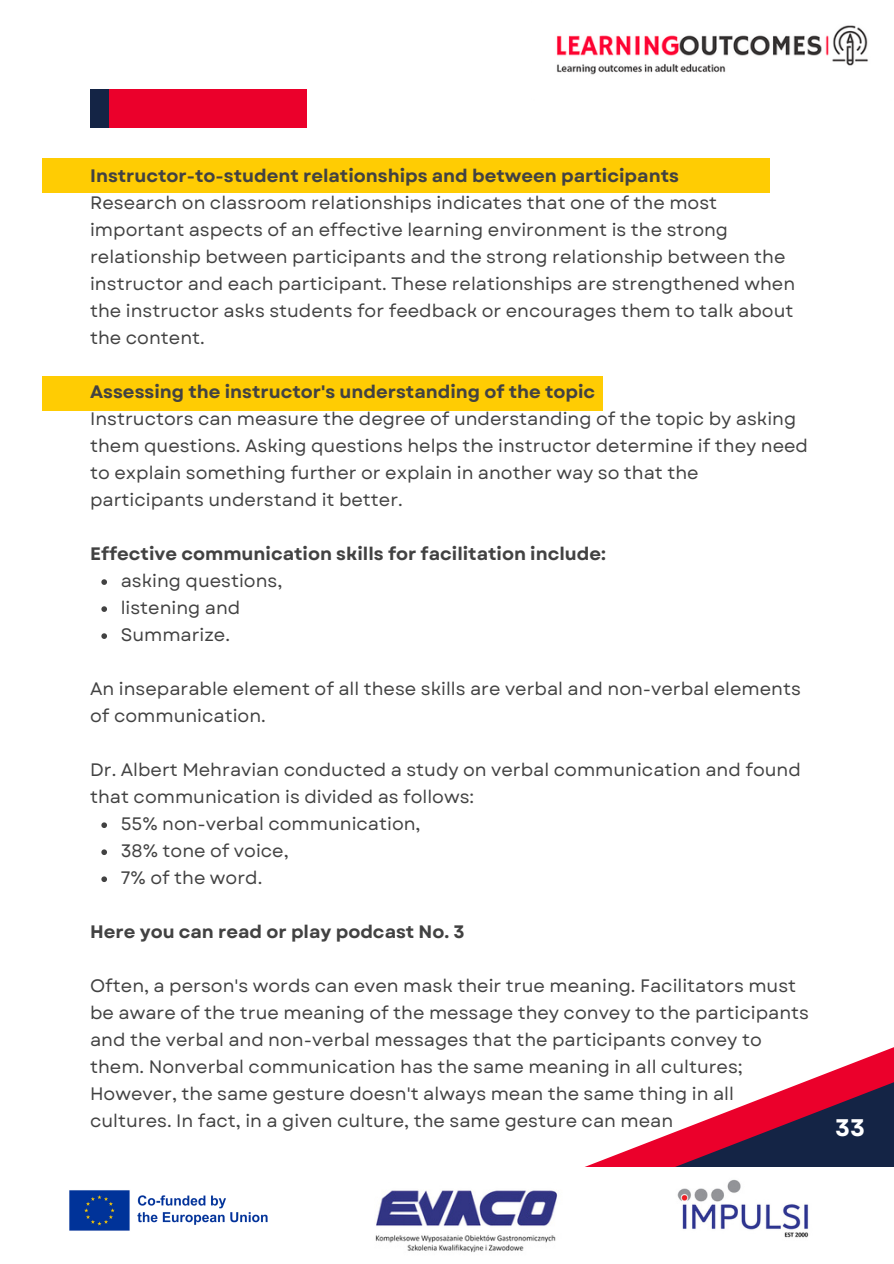
<style>
.page{position:relative;width:894px;height:1264px;background:#fff}
.page>*{position:absolute;margin:0;border:0;box-sizing:border-box;transform-origin:0 0}
.t1{font:700 24px "Garet";color:#fff}
.t2{font:18px/27px "Garet";color:#424242}
.t3{font:700 18px "Garet";color:#424242}
</style>
<div class="page">
<div style="left:90px;top:89px;width:25px;height:39px;background:#142445"></div>
<div style="left:109px;top:89px;width:198px;height:39px;background:#eb002b"></div>
<svg style="left:677px;top:1047px;width:216px;height:84px"></svg>
<svg style="left:585px;top:1131px;width:308px;height:36px;background:#763a59"></svg>
<img style="left:375px;top:1190px;width:183px;height:62px">
<img style="left:677px;top:1179px;width:132px;height:59px">
<div style="left:42px;top:159px;width:727px;height:34px;background:#ffcc03"></div>
<div style="left:42px;top:377px;width:560px;height:34px;background:#ffcc03"></div>
<svg style="left:101px;top:579px;width:6px;height:6px"></svg>
<svg style="left:101px;top:606px;width:6px;height:6px"></svg>
<svg style="left:101px;top:633px;width:6px;height:6px"></svg>
<svg style="left:101px;top:822px;width:6px;height:6px"></svg>
<svg style="left:101px;top:849px;width:6px;height:6px"></svg>
<svg style="left:101px;top:876px;width:6px;height:6px"></svg>
<img style="left:556px;top:25px;width:312px;height:50px">
<img style="left:69px;top:1190px;width:199px;height:41px">
<p class="t3" style="left:90px;top:163px;width:590px">Instructor-to-student relationships and between participants</p>
<p class="t2" style="left:90px;top:189px;width:706px">Research on classroom relationships indicates that one of the most important aspects of an effective learning environment is the strong relationship between participants and the strong relationship between the instructor and each participant. These relationships are strengthened when the instructor asks students for feedback or encourages them to talk about the content.</p>
<p class="t3" style="left:90px;top:379px;width:506px">Assessing the instructor's understanding of the topic</p>
<h1 class="t2" style="left:90px;top:405px;width:719px">Instructors can measure the degree of understanding of the topic by asking them questions. Asking questions helps the instructor determine if they need to explain something further or explain in another way so that the participants understand it better.</h1>
<p class="t3" style="left:90px;top:541px;width:517px">Effective communication skills for facilitation include:</p>
<p class="t2" style="left:121px;top:567px;width:163px">asking questions,</p>
<p class="t2" style="left:121px;top:594px;width:121px">listening and</p>
<p class="t2" style="left:121px;top:621px;width:111px">Summarize.</p>
<p class="t2" style="left:90px;top:675px;width:712px">An inseparable element of all these skills are verbal and non-verbal elements of communication.</p>
<p class="t2" style="left:90px;top:756px;width:712px">Dr. Albert Mehravian conducted a study on verbal communication and found that communication is divided as follows:</p>
<p class="t2" style="left:121px;top:810px;width:301px">55% non-verbal communication,</p>
<p class="t2" style="left:121px;top:837px;width:169px">38% tone of voice,</p>
<h1 class="t2" style="left:121px;top:864px;width:143px">7% of the word.</h1>
<p class="t3" style="left:90px;top:919px;width:376px">Here you can read or play podcast No. 3</p>
<p class="t2" style="left:90px;top:972px;width:720px">Often, a person's words can even mask their true meaning. Facilitators must be aware of the true meaning of the message they convey to the participants and the verbal and non-verbal messages that the participants convey to them. Nonverbal communication has the same meaning in all cultures; However, the same gesture doesn't always mean the same thing in all cultures. In fact, in a given culture, the same gesture can mean</p>
<p class="t1" style="left:835px;top:1110px;width:31px">33</p>
</div>
